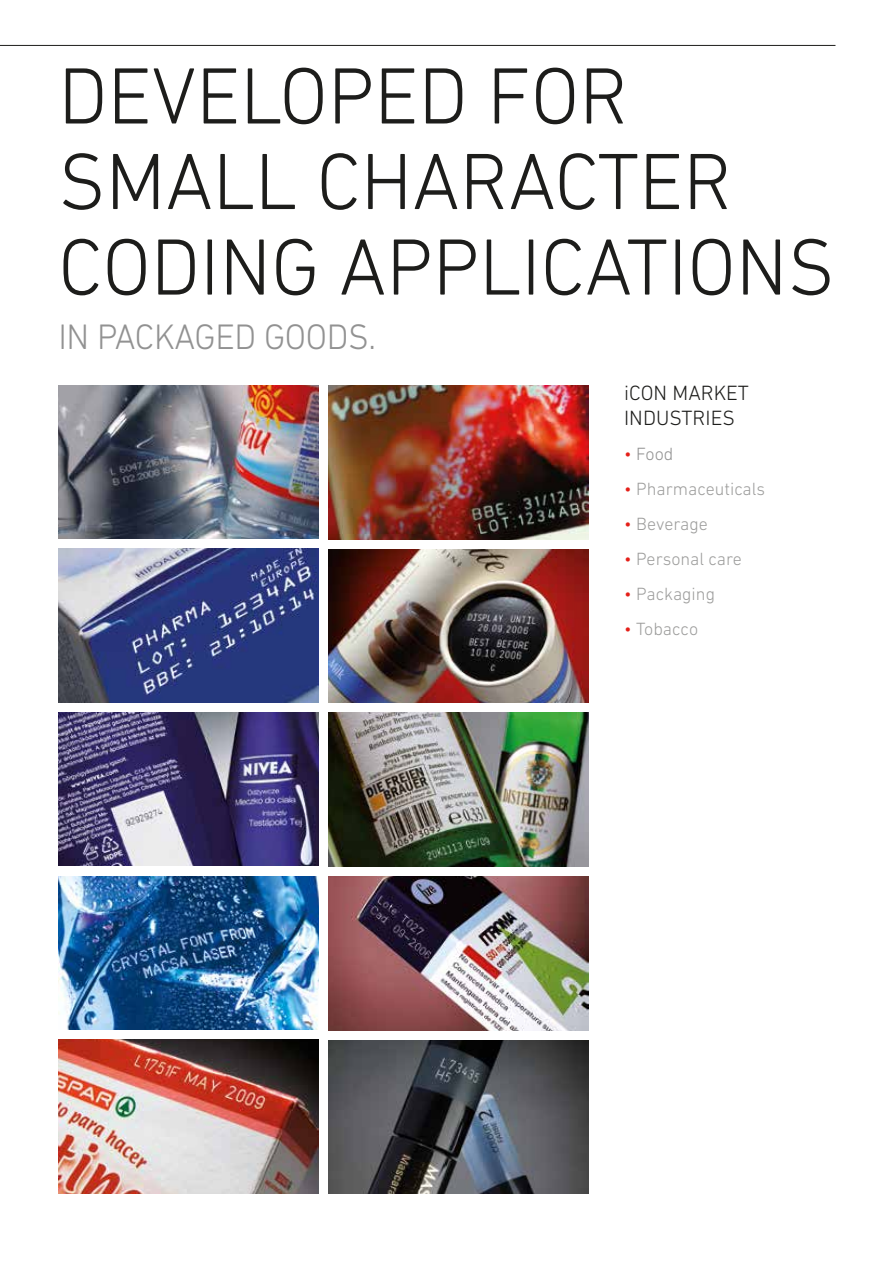
<style>
.page{position:relative;width:893px;height:1263px;background:#fff}
.page>*{position:absolute;margin:0;border:0;box-sizing:border-box;transform-origin:0 0}
.t1{font:300 81px/85.5px "DIN Next LT Pro";color:#1d1d1b}
.t2{font:300 36px "DIN Next LT Pro";letter-spacing:-.01em;color:#929292}
.t3{font:300 21px/25.2px "DIN Next LT Pro";color:#1d1d1b}
.t4{font:300 18px "DIN Next LT Pro";color:#9d9d9c}
.t5{font:300 18px "DIN Next LT Pro";color:#929292}
.s1{color:#e41f18}
</style>
<div class="page">
<img style="left:328px;top:386px;width:261px;height:153px">
<img style="left:328px;top:549px;width:261px;height:154px">
<img style="left:328px;top:713px;width:261px;height:153px">
<img style="left:328px;top:876px;width:261px;height:154px">
<img style="left:328px;top:1040px;width:261px;height:154px">
<img style="left:58px;top:385px;width:261px;height:154px">
<img style="left:58px;top:549px;width:261px;height:153px">
<img style="left:58px;top:712px;width:261px;height:154px">
<img style="left:58px;top:876px;width:261px;height:153px">
<img style="left:58px;top:1040px;width:260px;height:153px">
<hr style="left:0;top:45px;width:835px;height:1px;background:#1d1d1b">
<h1 class="t1" style="left:58px;top:52px;width:778px">DEVELOPED FOR<br>SMALL CHARACTER<br>CODING APPLICATIONS</h1>
<h2 class="t2" style="left:58px;top:316px;width:319px">IN PACKAGED GOODS.</h2>
<p class="t3" style="left:624px;top:380px;width:126px">iCON MARKET<br>INDUSTRIES</p>
<p class="t5" style="left:624px;top:443px;width:51px"><span class="s1">•</span> Food</p>
<p class="t4" style="left:624px;top:478px;width:143px"><span class="s1">•</span> Pharmaceuticals</p>
<p class="t4" style="left:624px;top:514px;width:85px"><span class="s1">•</span> Beverage</p>
<p class="t4" style="left:624px;top:549px;width:119px"><span class="s1">•</span> Personal care</p>
<p class="t4" style="left:624px;top:584px;width:92px"><span class="s1">•</span> Packaging</p>
<p class="t4" style="left:624px;top:619px;width:76px"><span class="s1">•</span> Tobacco</p>
</div>
